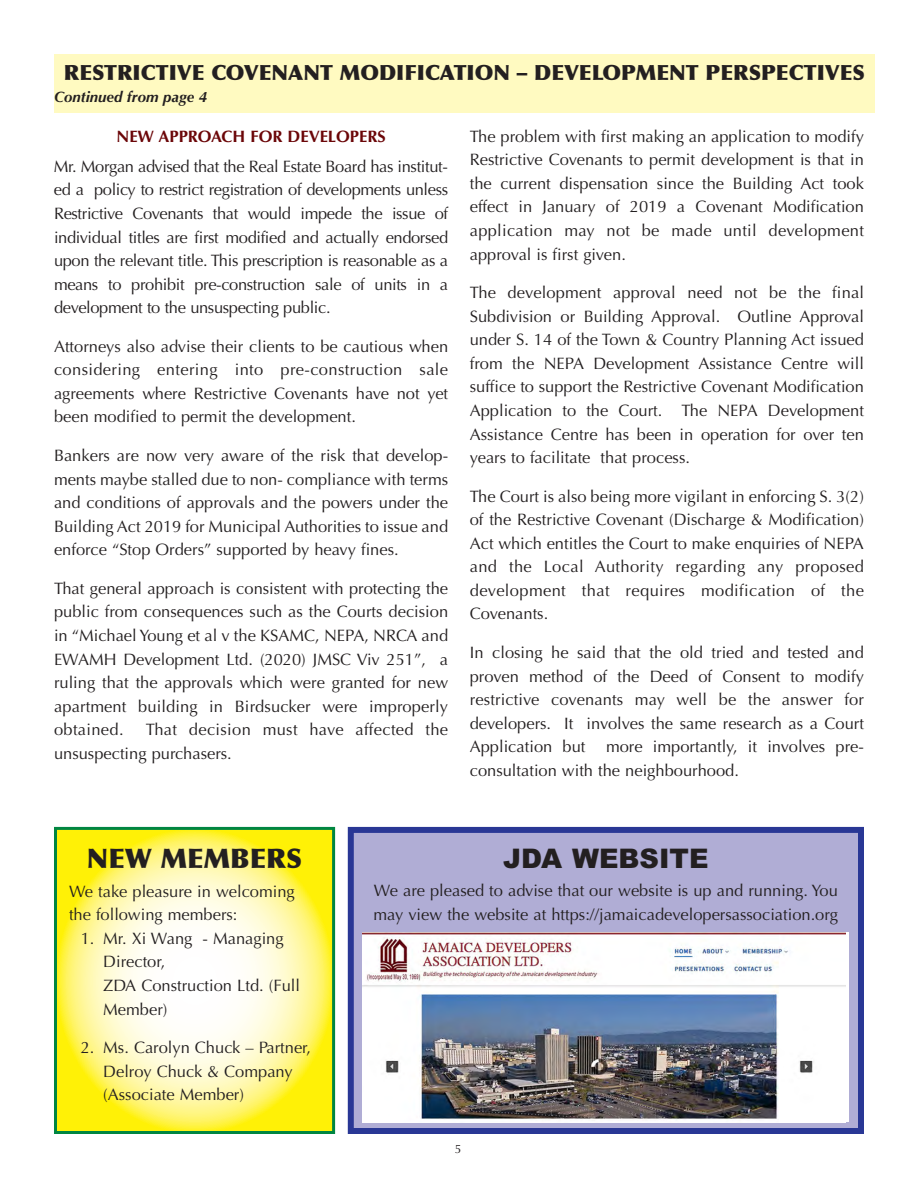
<style>
.page{position:relative;width:918px;height:1188px;background:#fff}
.page>*{position:absolute;margin:0;border:0;box-sizing:border-box;transform-origin:0 0}
.t1{font:900 27px "Optima";color:#231f20}
.t2{font:900 27px "Arial";color:#231f20}
.t3{font:900 21px "Optima";color:#231f20}
.t4{font:16.5px/23.5px "Optima";color:#231f20;text-align:justify}
.t5{font:700 16.5px "Optima";color:#6b0608}
.t6{font:italic 700 15px "Optima";color:#231f20}
.t7{font:12px "Optima";color:#231f20}
</style>
<div class="page">
<div style="left:54px;top:54px;width:821px;height:59px;background:#fffac1"></div>
<svg style="left:58px;top:831px;width:273px;height:299px"></svg>
<div style="left:54px;top:827px;width:281px;height:307px;border:3px solid #008641"></div>
<div style="left:354px;top:833px;width:504px;height:295px;background:#b0add5"></div>
<div style="left:348px;top:827px;width:516px;height:307px;border:6px solid #293795"></div>
<img style="left:363px;top:932px;width:482px;height:190px">
<p class="t3" style="left:64px;top:64px;width:803px">RESTRICTIVE COVENANT MODIFICATION – DEVELOPMENT PERSPECTIVES</p>
<p class="t6" style="left:54px;top:91px;width:155px">Continued from page 4</p>
<p class="t5" style="left:117px;top:129px;width:271px">NEW APPROACH FOR DEVELOPERS</p>
<p class="t4" style="left:54px;top:156px;width:396px">Mr. Morgan advised that the Real Estate Board has institut&shy;ed a policy to restrict registration of developments unless Restrictive Covenants that would impede the issue of individual titles are first modified and actually endorsed upon the relevant title. This prescription is reasonable as a means to prohibit pre-construction sale of units in a development to the unsuspecting public.</p>
<p class="t4" style="left:54px;top:336px;width:396px">Attorneys also advise their clients to be cautious when considering entering into pre-construction sale agreements where Restrictive Covenants have not yet been modified to permit the development.</p>
<p class="t4" style="left:54px;top:445px;width:396px">Bankers are now very aware of the risk that develop&shy;ments maybe stalled due to non- compliance with terms and conditions of approvals and the powers under the Building Act 2019 for Municipal Authorities to issue and enforce “Stop Orders” supported by heavy fines.</p>
<p class="t4" style="left:54px;top:578px;width:396px">That general approach is consistent with protecting the public from consequences such as the Courts decision in “Michael Young et al v the KSAMC, NEPA, NRCA and EWAMH Development Ltd. (2020) JMSC Viv 251”, a ruling that the approvals which were granted for new apartment building in Birdsucker were improperly obtained.</p>
<p class="t4" style="left:54px;top:719px;width:396px;text-indent:92px">That decision must have affected the unsuspecting purchasers.</p>
<p class="t4" style="left:470px;top:126px;width:396px">The problem with first making an application to modify Restrictive Covenants to permit development is that in the current dispensation since the Building Act took effect in January of 2019 a Covenant Modification application may not be made until development approval is first given.</p>
<p class="t4" style="left:470px;top:282px;width:396px">The development approval need not be the final Subdivision or Building Approval. Outline Approval under S. 14 of the Town &amp; Country Planning Act issued from the NEPA Development Assistance Centre will suffice to support the Restrictive Covenant Modification Application to the Court. The NEPA Development Assistance Centre has been in operation for over ten years to facilitate that process.</p>
<p class="t4" style="left:470px;top:486px;width:396px">The Court is also being more vigilant in enforcing S. 3(2) of the Restrictive Covenant (Discharge &amp; Modification)<br>Act which entitles the Court to make enquiries of NEPA and the Local Authority regarding any proposed development that requires modification of the Covenants.</p>
<p class="t4" style="left:470px;top:642px;width:396px">In closing he said that the old tried and tested and proven method of the Deed of Consent to modify restrictive covenants may well be the answer for developers. It involves the same research as a Court Application but more importantly, it involves pre&shy;consultation with the neighbourhood.</p>
<h1 class="t1" style="left:87px;top:847px;width:217px">NEW MEMBERS</h1>
<p class="t4" style="left:69px;top:881px;width:227px">We take pleasure in welcoming the following members:</p>
<p class="t4" style="left:103px;top:928px;width:198px;text-align:left;text-indent:-23px">1. Mr. Xi Wang - Managing<br>Director,<br>ZDA Construction Ltd. (Full<br>Member)</p>
<p class="t4" style="left:103px;top:1037px;width:209px;text-align:left;text-indent:-23px">2. Ms. Carolyn Chuck – Partner,<br>Delroy Chuck &amp; Company (Associate Member)</p>
<h1 class="t2" style="left:503px;top:849px;width:207px">JDA WEBSITE</h1>
<p class="t4" style="left:374px;top:880px;width:466px">We are pleased to advise that our website is up and running. You may view the website at https://jamaicadevelopersassociation.org</p>
<p class="t7" style="left:455px;top:1144px;width:8px">5</p>
</div>
